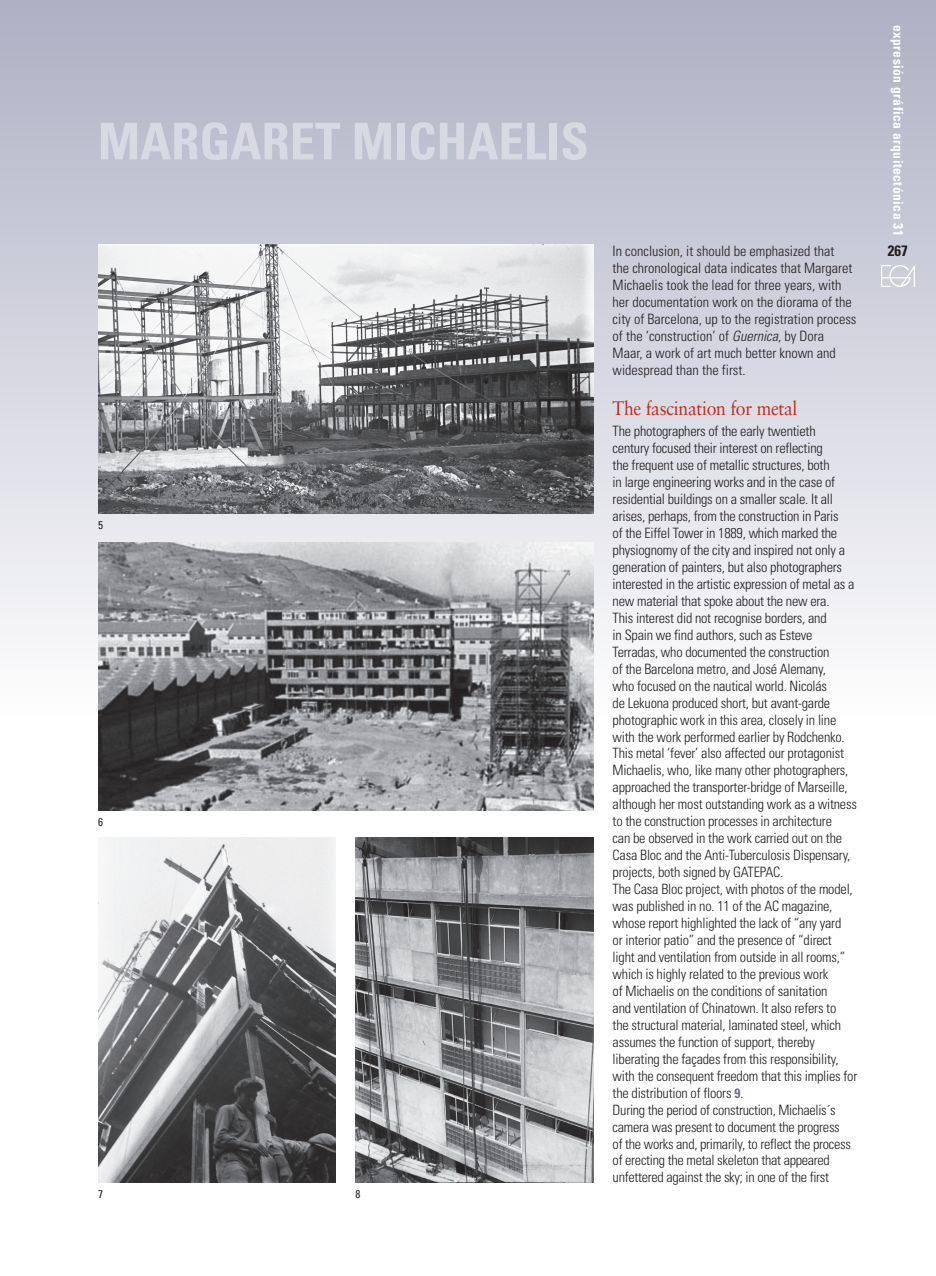
<style>
.page{position:relative;width:936px;height:1276px;background:#fff}
.page>*{position:absolute;margin:0;border:0;box-sizing:border-box;transform-origin:0 0}
.TITULO_ARTICULO_CAST{font:700 condensed 50.7px "Univers";color:#d8d9e3}
.TITULAR_1_INGLES{font:19.5px "Sabon";letter-spacing:-.015em;color:#c02d19;scale:.9 1}
.t1{font:700 condensed 15px "Univers";color:#231f20}
.t2{font:300 condensed 14.25px/17px "Univers";letter-spacing:-.015em;color:#231f20}
.t3{font:700 condensed 13.5px "Univers";letter-spacing:.035em;color:#fff}
.PIES_DE_FOTO_INGLES{font:condensed 11.25px "Univers";color:#231f20}
.s1{font-style:italic}
.s2{font-weight:700;font-size:13.5px;color:#6b6f86}
</style>
<div class="page">
<div style="left:0;top:0;width:935px;height:719px;background:linear-gradient(to bottom,#aeb0c4,#fefefe)"></div>
<img style="left:98px;top:244px;width:495px;height:269px">
<img style="left:98px;top:838px;width:238px;height:344px">
<img style="left:98px;top:542px;width:495px;height:268px">
<img style="left:355px;top:838px;width:238px;height:344px">
<img style="left:880px;top:265px;width:34px;height:21px">
<p class="TITULO_ARTICULO_CAST" style="left:98px;top:110px;width:492px">MARGARET MICHAELIS</p>
<p class="PIES_DE_FOTO_INGLES" style="left:98px;top:518px;width:6px">5</p>
<p class="PIES_DE_FOTO_INGLES" style="left:98px;top:815px;width:6px">6</p>
<p class="PIES_DE_FOTO_INGLES" style="left:98px;top:1187px;width:6px">7</p>
<p class="PIES_DE_FOTO_INGLES" style="left:355px;top:1187px;width:6px">8</p>
<p class="t2" style="left:612px;top:242px;width:245px">In conclusion, it should be emphasized that<br>the chronological data indicates that Margaret Michaelis took the lead for three years, with her documentation work on the diorama of the city of Barcelona, up to the registration process of the ‘construction’ of <span class="s1">Guernica</span>, by Dora Maar, a work of art much better known and widespread than the first.</p>
<p class="TITULAR_1_INGLES" style="left:612px;top:397px;width:207px">The fascination for metal</p>
<p class="t2" style="left:612px;top:423px;width:243px">The photographers of the early twentieth century focused their interest on reflecting<br>the frequent use of metallic structures, both<br>in large engineering works and in the case of residential buildings on a smaller scale. It all arises, perhaps, from the construction in Paris<br>of the Eiffel Tower in 1889, which marked the physiognomy of the city and inspired not only a generation of painters, but also photographers interested in the artistic expression of metal as a new material that spoke about the new era.</p>
<p class="t2" style="left:612px;top:609px;width:246px">This interest did not recognise borders, and<br>in Spain we find authors, such as Esteve Terradas, who documented the construction<br>of the Barcelona metro, and José Alemany,<br>who focused on the nautical world. Nicolás<br>de Lekuona produced short, but avant-garde photographic work in this area, closely in line with the work performed earlier by Rodchenko.<br>This metal ‘fever’ also affected our protagonist Michaelis, who, like many other photographers, approached the transporter-bridge of Marseille, although her most outstanding work as a witness to the construction processes in architecture<br>can be observed in the work carried out on the Casa Bloc and the Anti-Tuberculosis Dispensary, projects, both signed by GATEPAC.</p>
<p class="t2" style="left:612px;top:880px;width:246px">The Casa Bloc project, with photos of the model, was published in no. 11 of the AC magazine, whose report highlighted the lack of “any yard<br>or interior patio” and the presence of “direct light and ventilation from outside in all rooms,” which is highly related to the previous work<br>of Michaelis on the conditions of sanitation<br>and ventilation of Chinatown. It also refers to<br>the structural material, laminated steel, which assumes the function of support, thereby liberating the façades from this responsibility, with the consequent freedom that this implies for the distribution of floors <span class="s2">9</span>.<br>During the period of construction, Michaelis´s camera was present to document the progress<br>of the works and, primarily, to reflect the process of erecting the metal skeleton that appeared unfettered against the sky; in one of the first</p>
<p class="t3" style="left:906px;top:25px;width:213px;rotate:90deg">expresión gráfica arquitectónica 31</p>
<p class="t1" style="left:887px;top:242px;width:21px">267</p>
</div>
